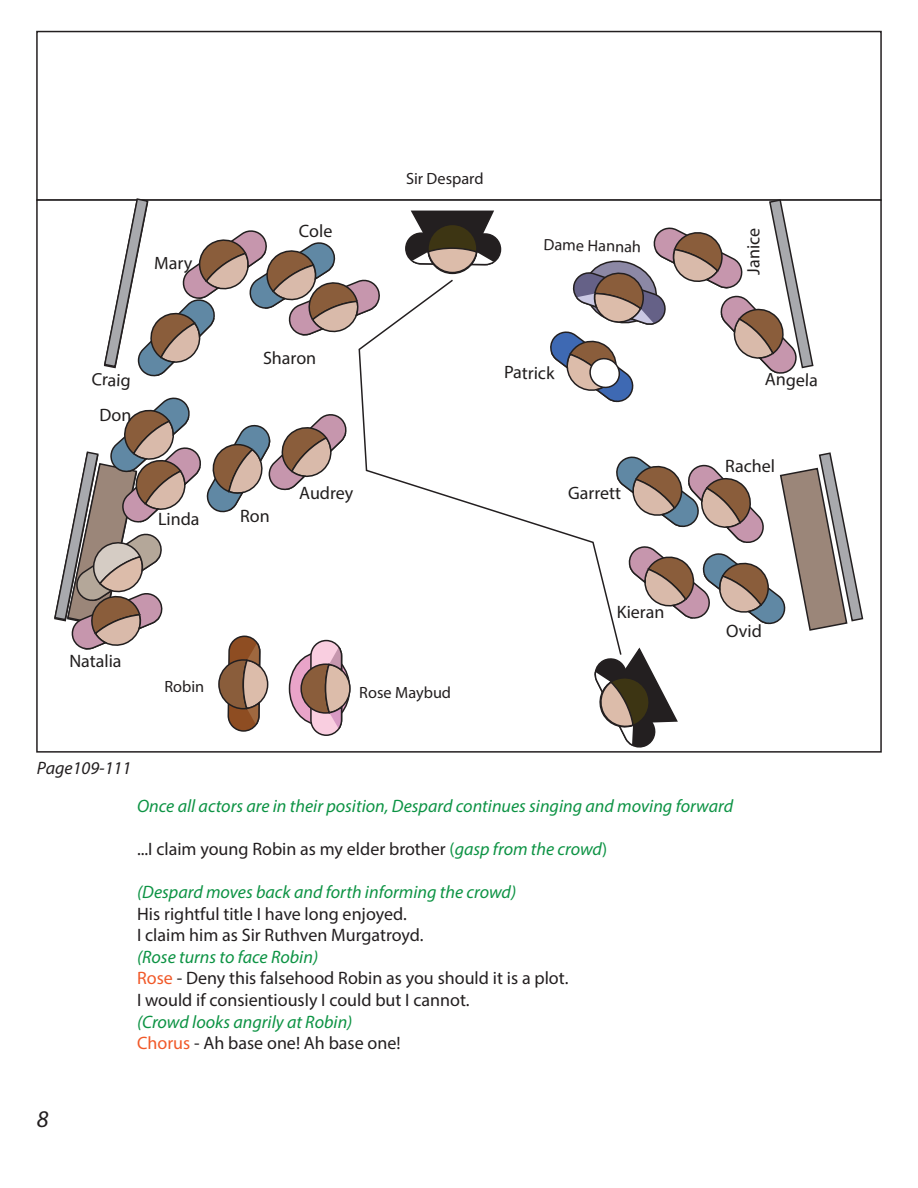
<style>
.page{position:relative;width:918px;height:1188px;background:#fff}
.page>*{position:absolute;margin:0;border:0;box-sizing:border-box;transform-origin:0 0}
.t1{font:italic 24px "Myriad Pro";color:#231f20}
.t2{font:18px/21.6px "Myriad Pro";color:#231f20}
.t3{font:italic 18px/21.6px "Myriad Pro";color:#0d9344}
.t4{font:18px "Myriad Pro";color:#211e1e}
.t5{font:italic 18px "Myriad Pro";color:#231f20}
.t6{font:16.35px "Myriad Pro";color:#231f20}
.s1{color:#0d9344}
.s2{font-style:italic;color:#0d9344}
.s3{color:#f15929}
.s4{font-style:normal;color:#f15929}
.s5{font-style:normal;color:#231f20}
</style>
<div class="page">
<div style="left:36px;top:31px;width:846px;height:170px;background:#fff;border:2px solid #231f20"></div>
<div style="left:36px;top:199px;width:846px;height:554px;background:#fff;border:2px solid #231f20"></div>
<svg style="left:103px;top:198px;width:277px;height:179px"></svg>
<svg style="left:550px;top:198px;width:264px;height:203px"></svg>
<svg style="left:53px;top:397px;width:298px;height:356px"></svg>
<svg style="left:358px;top:278px;width:265px;height:267px"></svg>
<svg style="left:405px;top:210px;width:97px;height:64px"></svg>
<svg style="left:593px;top:451px;width:271px;height:302px"></svg>
<p class="t4" style="left:155px;top:251px;width:40px;rotate:1deg">Mary</p>
<p class="t4" style="left:299px;top:219px;width:35px">Cole</p>
<p class="t4" style="left:263px;top:347px;width:55px">Sharon</p>
<p class="t6" style="left:406px;top:169px;width:79px">Sir Despard</p>
<p class="t6" style="left:544px;top:234px;width:99px;rotate:2deg">Dame Hannah</p>
<p class="t4" style="left:92px;top:368px;width:41px;rotate:3deg">Craig</p>
<p class="t4" style="left:504px;top:361px;width:52px;rotate:1deg">Patrick</p>
<p class="t4" style="left:100px;top:404px;width:33px">Don</p>
<p class="t4" style="left:158px;top:508px;width:43px">Linda</p>
<p class="t4" style="left:240px;top:505px;width:31px">Ron</p>
<p class="t4" style="left:299px;top:481px;width:56px">Audrey</p>
<p class="t4" style="left:69px;top:650px;width:54px">Natalia</p>
<p class="t5" style="left:37px;top:756px;width:96px">Page109-111</p>
<p class="t6" style="left:164px;top:676px;width:41px">Robin</p>
<p class="t6" style="left:359px;top:682px;width:93px">Rose Maybud</p>
<p class="t4" style="left:568px;top:481px;width:55px">Garrett</p>
<p class="t4" style="left:617px;top:601px;width:49px">Kieran</p>
<p class="t4" style="left:742px;top:275px;width:48px;rotate:-90deg">Janice</p>
<p class="t4" style="left:765px;top:368px;width:54px;rotate:2deg">Angela</p>
<p class="t4" style="left:725px;top:455px;width:51px">Rachel</p>
<p class="t4" style="left:726px;top:620px;width:37px">Ovid</p>
<h1 class="t1" style="left:37px;top:1104px;width:13px">8</h1>
<p class="t3" style="left:137px;top:794px;width:598px">Once all actors are in their position, Despard continues singing and moving forward</p>
<p class="t2" style="left:137px;top:838px;width:472px">...I claim young Robin as my elder brother <span class="s1">(</span><span class="s2">gasp from the crowd</span><span class="s1">)</span></p>
<p class="t3" style="left:137px;top:881px;width:381px">(Despard moves back and forth informing the crowd)</p>
<p class="t2" style="left:137px;top:902px;width:288px">His rightful title I have long enjoyed.<br>I claim him as Sir Ruthven Murgatroyd.</p>
<p class="t2" style="left:137px;top:946px;width:433px"><span class="s2">(Rose turns to face Robin)<br></span><span class="s3">Rose</span> - Deny this falsehood Robin as you should it is a plot.<br>I would if consientiously I could but I cannot.</p>
<p class="t3" style="left:137px;top:1010px;width:265px">(Crowd looks angrily at Robin)<br><span class="s4">Chorus</span> <span class="s5">- Ah base one! Ah base one!</span></p>
</div>
